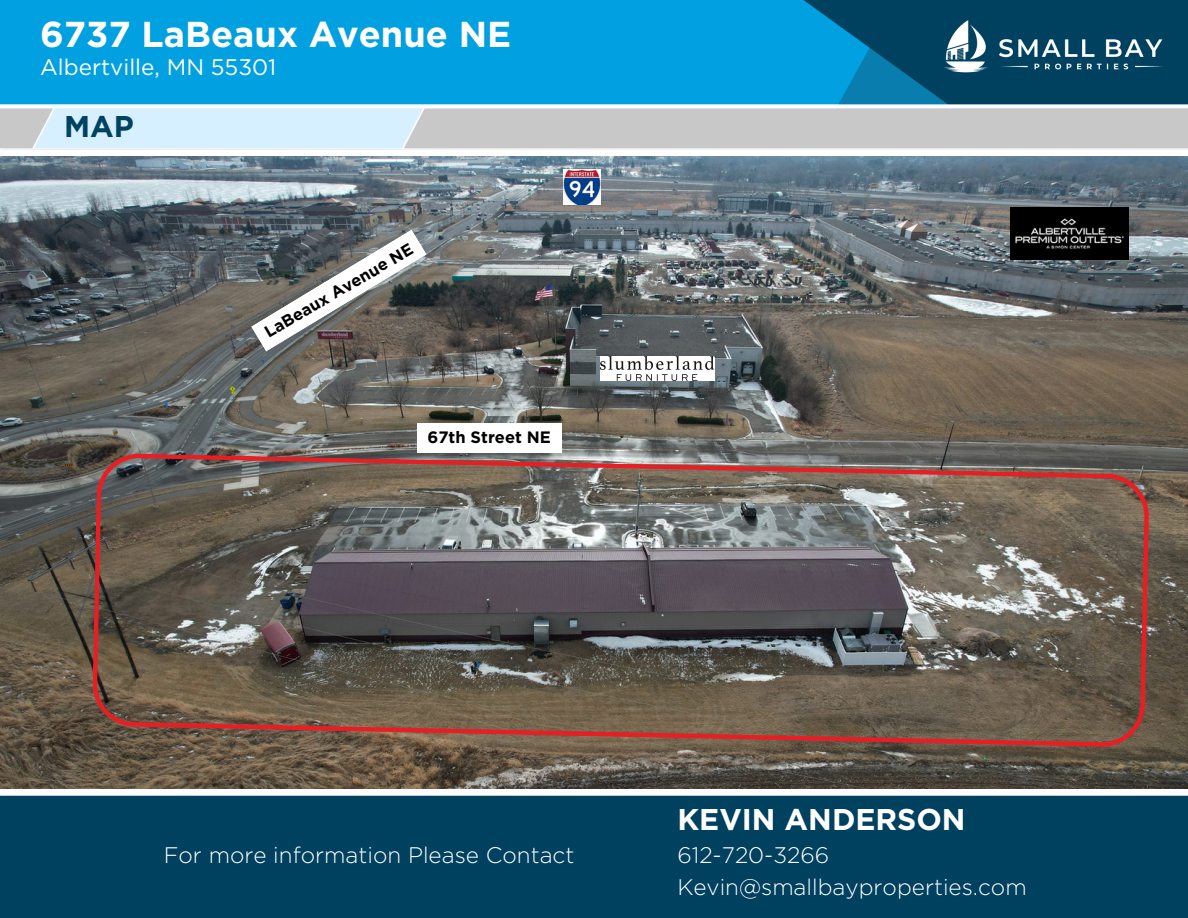
<style>
.page{position:relative;width:1188px;height:918px;background:#fff}
.page>*{position:absolute;margin:0;border:0;box-sizing:border-box;transform-origin:0 0}
.t1{font:700 36px "Gotham";color:#fff}
.t2{font:700 30px "Gotham";color:#fff}
.t3{font:700 30px "Gotham";color:#004360}
.t4{font:300 22.5px/31.5px "Gotham";color:#fff}
.t5{font:22.5px "Gotham";color:#fff}
.t6{font:700 16.5px "Gotham";color:#000}
</style>
<div class="page">
<img style="left:0;top:0;width:1188px;height:918px">
<img style="left:0;top:157px;width:1188px;height:631px">
<div style="left:417px;top:424px;width:144px;height:29px;background:#fff"></div>
<img style="left:1010px;top:208px;width:118px;height:51px">
<img style="left:600px;top:357px;width:114px;height:24px">
<img style="left:564px;top:170px;width:37px;height:35px">
<svg style="left:251px;top:229px;width:176px;height:123px"></svg>
<svg style="left:92px;top:453px;width:1057px;height:294px;background:#6e625b"></svg>
<p class="t1" style="left:40px;top:12px;width:473px">6737 LaBeaux Avenue NE</p>
<h1 class="t5" style="left:40px;top:54px;width:238px">Albertville, MN 55301</h1>
<h3 class="t3" style="left:64px;top:108px;width:71px">MAP</h3>
<p class="t6" style="left:261px;top:324px;width:171px;rotate:-30deg">LaBeaux Avenue NE</p>
<p class="t6" style="left:427px;top:427px;width:125px">67th Street NE</p>
<h2 class="t2" style="left:677px;top:801px;width:290px">KEVIN ANDERSON</h2>
<p class="t4" style="left:164px;top:839px;width:412px">For more information Please Contact</p>
<p class="t4" style="left:677px;top:839px;width:351px">612-720-3266<br>Kevin@smallbayproperties.com</p>
</div>
